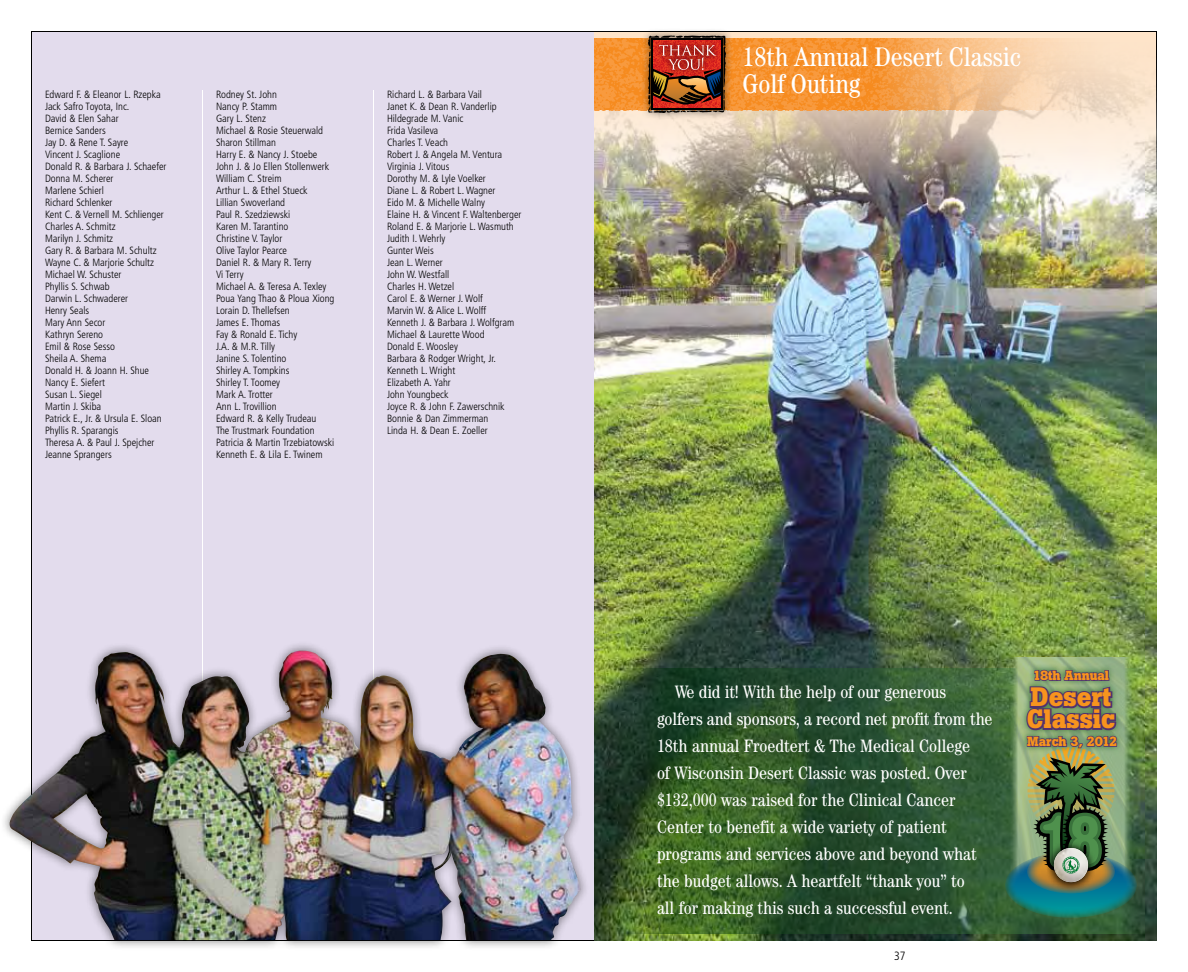
<style>
.page{position:relative;width:1188px;height:972px;background:#fff}
.page>*{position:absolute;margin:0;border:0;box-sizing:border-box;transform-origin:0 0}
.t1{font:condensed 27px/27px "Century";color:#fff}
.t2{font:700 26.4px/22px "Boton";color:#f7941e}
.t3{font:condensed 18px/27px "Century";color:#fff}
.t4{font:700 13.2px "Boton";color:#f7941e}
.t5{font:300 condensed 12px "Frutiger";color:#000}
.t6{font:300 condensed 10.5px/12px "Frutiger";color:#000}
</style>
<div class="page">
<div style="left:32px;top:32px;width:562px;height:908px;background:#e3dced"></div>
<img style="left:594px;top:31px;width:562px;height:909px">
<img style="left:594px;top:38px;width:531px;height:72px">
<div style="left:640px;top:28px;width:94px;height:93px;background:#000;opacity:.5"></div>
<img style="left:647px;top:35px;width:79px;height:78px">
<svg style="left:594px;top:668px;width:562px;height:266px;background:#30552d"></svg>
<img style="left:1009px;top:657px;width:124px;height:216px">
<svg style="left:1005px;top:852px;width:132px;height:66px;background:#0b7d88"></svg>
<svg style="left:1027px;top:850px;width:88px;height:44px"></svg>
<div style="left:1046px;top:843px;width:50px;height:50px;background:#000;opacity:.5"></div>
<img style="left:1054px;top:878px;width:34px;height:4px">
<svg style="left:1020px;top:663px;width:103px;height:91px"></svg>
<img style="left:1025px;top:667px;width:94px;height:211px">
<hr style="left:373px;top:90px;width:1px;height:837px;background:#fff">
<hr style="left:202px;top:90px;width:1px;height:837px;background:#fff">
<div style="left:0;top:641px;width:591px;height:310px;background:#000;opacity:.5"></div>
<img style="left:10px;top:651px;width:442px;height:289px">
<p class="t6" style="left:45px;top:88px;width:123px">Edward F. &amp; Eleanor L. Rzepka<br>Jack Safro Toyota, Inc.<br>David &amp; Elen Sahar<br>Bernice Sanders<br>Jay D. &amp; Rene T. Sayre<br>Vincent J. Scaglione<br>Donald R. &amp; Barbara J. Schaefer<br>Donna M. Scherer<br>Marlene Schierl<br>Richard Schlenker<br>Kent C. &amp; Vernell M. Schlienger<br>Charles A. Schmitz<br>Marilyn J. Schmitz<br>Gary R. &amp; Barbara M. Schultz<br>Wayne C. &amp; Marjorie Schultz<br>Michael W. Schuster<br>Phyllis S. Schwab<br>Darwin L. Schwaderer<br>Henry Seals<br>Mary Ann Secor<br>Kathryn Sereno<br>Emil &amp; Rose Sesso<br>Sheila A. Shema<br>Donald H. &amp; Joann H. Shue<br>Nancy E. Siefert<br>Susan L. Siegel<br>Martin J. Skiba<br>Patrick E., Jr. &amp; Ursula E. Sloan<br>Phyllis R. Sparangis<br>Theresa A. &amp; Paul J. Spejcher<br>Jeanne Sprangers</p>
<p class="t6" style="left:216px;top:88px;width:120px">Rodney St. John<br>Nancy P. Stamm<br>Gary L. Stenz<br>Michael &amp; Rosie Steuerwald<br>Sharon Stillman<br>Harry E. &amp; Nancy J. Stoebe<br>John J. &amp; Jo Ellen Stollenwerk<br>William C. Streim<br>Arthur L. &amp; Ethel Stueck<br>Lillian Swoverland<br>Paul R. Szedziewski<br>Karen M. Tarantino<br>Christine V. Taylor<br>Olive Taylor Pearce<br>Daniel R. &amp; Mary R. Terry<br>Vi Terry<br>Michael A. &amp; Teresa A. Texley<br>Poua Yang Thao &amp; Ploua Xiong<br>Lorain D. Thellefsen<br>James E. Thomas<br>Fay &amp; Ronald E. Tichy<br>J.A. &amp; M.R. Tilly<br>Janine S. Tolentino<br>Shirley A. Tompkins<br>Shirley T. Toomey<br>Mark A. Trotter<br>Ann L. Trovillion<br>Edward R. &amp; Kelly Trudeau<br>The Trustmark Foundation<br>Patricia &amp; Martin Trzebiatowski<br>Kenneth E. &amp; Lila E. Twinem</p>
<p class="t6" style="left:387px;top:88px;width:136px">Richard L. &amp; Barbara Vail<br>Janet K. &amp; Dean R. Vanderlip<br>Hildegrade M. Vanic<br>Frida Vasileva<br>Charles T. Veach<br>Robert J. &amp; Angela M. Ventura<br>Virginia J. Vitous<br>Dorothy M. &amp; Lyle Voelker<br>Diane L. &amp; Robert L. Wagner<br>Eido M. &amp; Michelle Walny<br>Elaine H. &amp; Vincent F. Waltenberger<br>Roland E. &amp; Marjorie L. Wasmuth<br>Judith I. Wehrly<br>Gunter Weis<br>Jean L. Werner<br>John W. Westfall<br>Charles H. Wetzel<br>Carol E. &amp; Werner J. Wolf<br>Marvin W. &amp; Alice L. Wolff<br>Kenneth J. &amp; Barbara J. Wolfgram<br>Michael &amp; Laurette Wood<br>Donald E. Woosley<br>Barbara &amp; Rodger Wright, Jr.<br>Kenneth L. Wright<br>Elizabeth A. Yahr<br>John Youngbeck<br>Joyce R. &amp; John F. Zawerschnik<br>Bonnie &amp; Dan Zimmerman<br>Linda H. &amp; Dean E. Zoeller</p>
<h1 class="t1" style="left:742px;top:43px;width:280px">18th Annual Desert Classic<br>Golf Outing</h1>
<p class="t3" style="left:657px;top:678px;width:337px;text-indent:18px">We did it! With the help of our generous golfers and sponsors, a record net profit from the 18th annual Froedtert &amp; The Medical College<br>of Wisconsin Desert Classic was posted. Over $132,000 was raised for the Clinical Cancer Center to benefit a wide variety of patient programs and services above and beyond what the budget allows. A heartfelt “thank you” to<br>all for making this such a successful event.</p>
<p class="t5" style="left:894px;top:949px;width:13px">37</p>
<p class="t4" style="left:1033px;top:668px;width:78px">18th Annual</p>
<h2 class="t2" style="left:1027px;top:686px;width:90px">Desert<br>Classic</h2>
<p class="t4" style="left:1027px;top:734px;width:91px">March 3, 2012</p>
</div>
